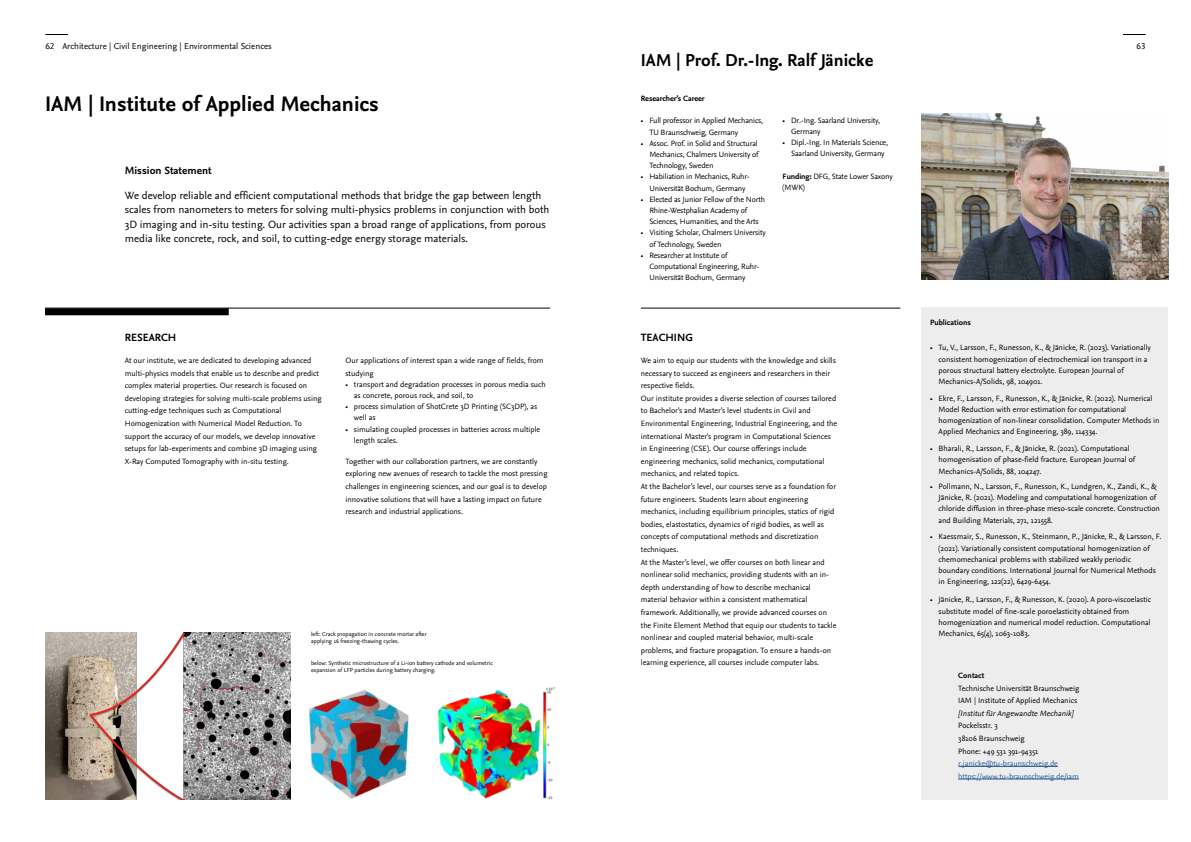
<style>
.page{position:relative;width:1191px;height:842px;background:#fff}
.page>*{position:absolute;margin:0;border:0;box-sizing:border-box;transform-origin:0 0}
.t1{font:700 22px "Nexus Sans Pro";color:#000}
.t2{font:700 18px "Nexus Sans Pro";color:#000}
.t3{font:11px/14.3px "Nexus Sans Pro";color:#000}
.t4{font:700 11px "Nexus Sans Pro";color:#000}
.t5{font:9px "Nexus Sans Pro";color:#000}
.t6{font:8px/12.6px "Nexus Sans Pro";color:#000}
.t7{font:8px/12.6px "Nexus Sans Pro";color:#275b9b}
.t8{font:700 8px "Nexus Sans Pro";color:#000}
.t9{font:italic 8px "Nexus Sans Pro";color:#000}
.t10{font:6px/7.2px "Nexus Sans Pro";color:#000}
.s1{font-weight:700}
</style>
<div class="page">
<svg style="left:45px;top:34px;width:23px;height:1px"></svg>
<svg style="left:1123px;top:34px;width:22px;height:1px"></svg>
<div style="left:921px;top:308px;width:247px;height:492px;background:#ededed"></div>
<hr style="left:958px;top:766px;width:100px;height:1px;background:#275b9b">
<hr style="left:958px;top:779px;width:121px;height:1px;background:#275b9b">
<img style="left:921px;top:113px;width:247px;height:166px">
<img style="left:309px;top:687px;width:247px;height:113px">
<img style="left:45px;top:632px;width:246px;height:168px">
<div style="left:45px;top:308px;width:184px;height:7px;background:#000"></div>
<hr style="left:641px;top:308px;width:259px;height:1px;background:#000">
<hr style="left:45px;top:308px;width:505px;height:1px;background:#000">
<p class="t5" style="left:45px;top:39px;width:228px">62 Architecture | Civil Engineering | Environmental Sciences</p>
<p class="t5" style="left:1136px;top:39px;width:10px">63</p>
<h2 class="t2" style="left:641px;top:46px;width:234px">IAM | Prof. Dr.-Ing. Ralf Jänicke</h2>
<h1 class="t1" style="left:45px;top:88px;width:335px">IAM | Institute of Applied Mechanics</h1>
<h3 class="t4" style="left:125px;top:162px;width:88px">Mission Statement</h3>
<p class="t3" style="left:125px;top:188px;width:426px">We develop reliable and efficient computational methods that bridge the gap between length scales from nanometers to meters for solving multi-physics problems in conjunction with both 3D imaging and in-situ testing. Our activities span a broad range of applications, from porous media like concrete, rock, and soil, to cutting-edge energy storage materials.</p>
<p class="t8" style="left:641px;top:92px;width:65px">Researcher’s Career</p>
<p class="t6" style="left:649px;top:115px;width:115px;line-height:11.2px;text-indent:-9px">• Full professor in Applied Mechanics,<br>TU Braunschweig, Germany</p>
<p class="t6" style="left:649px;top:137px;width:110px;line-height:11.2px;text-align:justify;text-indent:-9px">• Assoc. Prof. in Solid and Structural Mechanics, Chalmers University of Technology, Sweden</p>
<p class="t6" style="left:641px;top:171px;width:111px;line-height:11.2px;text-align:center">• Habiliation in Mechanics, Ruhr-<br>Universität Bochum, Germany</p>
<p class="t6" style="left:649px;top:193px;width:117px;line-height:11.2px;text-indent:-9px">• Elected as Junior Fellow of the North<br>Rhine-Westphalian Academy of<br>Sciences, Humanities, and the Arts</p>
<p class="t6" style="left:649px;top:227px;width:118px;line-height:11.2px;text-indent:-9px">• Visiting Scholar, Chalmers University of Technology, Sweden</p>
<p class="t6" style="left:649px;top:249px;width:112px;line-height:11.2px;text-indent:-9px">• Researcher at Institute of<br>Computational Engineering, Ruhr-<br>Universität Bochum, Germany</p>
<p class="t6" style="left:791px;top:114px;width:90px;line-height:11.2px;text-indent:-9px">• Dr.-Ing. Saarland University,<br>Germany</p>
<p class="t6" style="left:791px;top:136px;width:98px;line-height:11.2px;text-indent:-9px">• Dipl.-Ing. In Materials Science,<br>Saarland University, Germany</p>
<p class="t6" style="left:782px;top:170px;width:112px;line-height:11.2px"><span class="s1">Funding:</span> DFG, State Lower Saxony (MWK)</p>
<h3 class="t4" style="left:125px;top:329px;width:53px">RESEARCH</h3>
<h3 class="t4" style="left:641px;top:329px;width:54px">TEACHING</h3>
<p class="t6" style="left:125px;top:353px;width:198px">At our institute, we are dedicated to developing advanced multi-physics models that enable us to describe and predict complex material properties. Our research is focused on developing strategies for solving multi-scale problems using cutting-edge techniques such as Computational Homogenization with Numerical Model Reduction. To support the accuracy of our models, we develop innovative setups for lab-experiments and combine 3D imaging using X-Ray Computed Tomography with in-situ testing.</p>
<p class="t6" style="left:345px;top:353px;width:200px">Our applications of interest span a wide range of fields, from studying</p>
<p class="t6" style="left:354px;top:378px;width:193px;line-height:11.2px;text-indent:-9px">• transport and degradation processes in porous media such as concrete, porous rock, and soil, to</p>
<p class="t6" style="left:354px;top:400px;width:185px;line-height:11.2px;text-indent:-9px">• process simulation of ShotCrete 3D Printing (SC3DP), as well as</p>
<p class="t6" style="left:354px;top:423px;width:188px;line-height:11.2px;text-indent:-9px">• simulating coupled processes in batteries across multiple length scales.</p>
<p class="t6" style="left:345px;top:454px;width:204px">Together with our collaboration partners, we are constantly exploring new avenues of research to tackle the most pressing challenges in engineering sciences, and our goal is to develop innovative solutions that will have a lasting impact on future research and industrial applications.</p>
<p class="t10" style="left:311px;top:630px;width:117px">left: Crack propagation in concrete mortar after applying 16 freezing-thawing cycles.</p>
<p class="t10" style="left:311px;top:659px;width:183px">below: Synthetic microstructure of a Li-ion battery cathode and volumetric expansion of LFP particles during battery charging.</p>
<p class="t6" style="left:641px;top:353px;width:198px">We aim to equip our students with the knowledge and skills necessary to succeed as engineers and researchers in their respective fields.<br>Our institute provides a diverse selection of courses tailored to Bachelor's and Master's level students in Civil and Environmental Engineering, Industrial Engineering, and the international Master's program in Computational Sciences in Engineering (CSE). Our course offerings include engineering mechanics, solid mechanics, computational mechanics, and related topics.<br>At the Bachelor’s level, our courses serve as a foundation for future engineers. Students learn about engineering mechanics, including equilibrium principles, statics of rigid bodies, elastostatics, dynamics of rigid bodies, as well as concepts of computational methods and discretization techniques.<br>At the Master’s level, we offer courses on both linear and nonlinear solid mechanics, providing students with an in&shy;depth understanding of how to describe mechanical material behavior within a consistent mathematical framework. Additionally, we provide advanced courses on the Finite Element Method that equip our students to tackle nonlinear and coupled material behavior, multi-scale problems, and fracture propagation. To ensure a hands-on learning experience, all courses include computer labs.</p>
<p class="t8" style="left:930px;top:316px;width:42px">Publications</p>
<p class="t6" style="left:938px;top:342px;width:214px;line-height:11.2px;text-indent:-9px">• Tu, V., Larsson, F., Runesson, K., &amp; Jänicke, R. (2023). Variationally consistent homogenization of electrochemical ion transport in a porous structural battery electrolyte. European Journal of Mechanics-A/Solids, 98, 104901.</p>
<p class="t6" style="left:938px;top:392px;width:222px;line-height:11.2px;text-indent:-9px">• Ekre, F., Larsson, F., Runesson, K., &amp; Jänicke, R. (2022). Numerical Model Reduction with error estimation for computational homogenization of non-linear consolidation. Computer Methods in Applied Mechanics and Engineering, 389, 114334.</p>
<p class="t6" style="left:938px;top:442px;width:198px;line-height:11.2px;text-indent:-9px">• Bharali, R., Larsson, F., &amp; Jänicke, R. (2021). Computational homogenisation of phase-field fracture. European Journal of<br>Mechanics-A/Solids, 88, 104247.</p>
<p class="t6" style="left:938px;top:480px;width:223px;line-height:11.2px;text-indent:-9px">• Pollmann, N., Larsson, F., Runesson, K., Lundgren, K., Zandi, K., &amp; Jänicke, R. (2021). Modeling and computational homogenization of chloride diffusion in three-phase meso-scale concrete. Construction and Building Materials, 271, 121558.</p>
<p class="t6" style="left:938px;top:531px;width:224px;line-height:11.2px;text-indent:-9px">• Kaessmair, S., Runesson, K., Steinmann, P., Jänicke, R., &amp; Larsson, F. (2021). Variationally consistent computational homogenization of chemomechanical problems with stabilized weakly periodic boundary conditions. International Journal for Numerical Methods in Engineering, 122(22), 6429-6454.</p>
<p class="t6" style="left:938px;top:594px;width:214px;line-height:11.2px;text-indent:-9px">• Jänicke, R., Larsson, F., &amp; Runesson, K. (2020). A poro-viscoelastic substitute model of fine-scale poroelasticity obtained from homogenization and numerical model reduction. Computational Mechanics, 65(4), 1063-1083.</p>
<p class="t8" style="left:958px;top:669px;width:28px">Contact</p>
<p class="t6" style="left:958px;top:681px;width:123px">Technische Universität Braunschweig<br>IAM | Institute of Applied Mechanics</p>
<p class="t9" style="left:958px;top:707px;width:117px">[InstitutfürAngewandte Mechanik]</p>
<p class="t6" style="left:958px;top:719px;width:81px">Pockelsstr. 3<br>38106 Braunschweig<br>Phone: +49 531 391-94351</p>
<p class="t7" style="left:958px;top:757px;width:122px">r.janicke@tu-braunschweig.de https://www.tu-braunschweig.de/iam</p>
</div>
